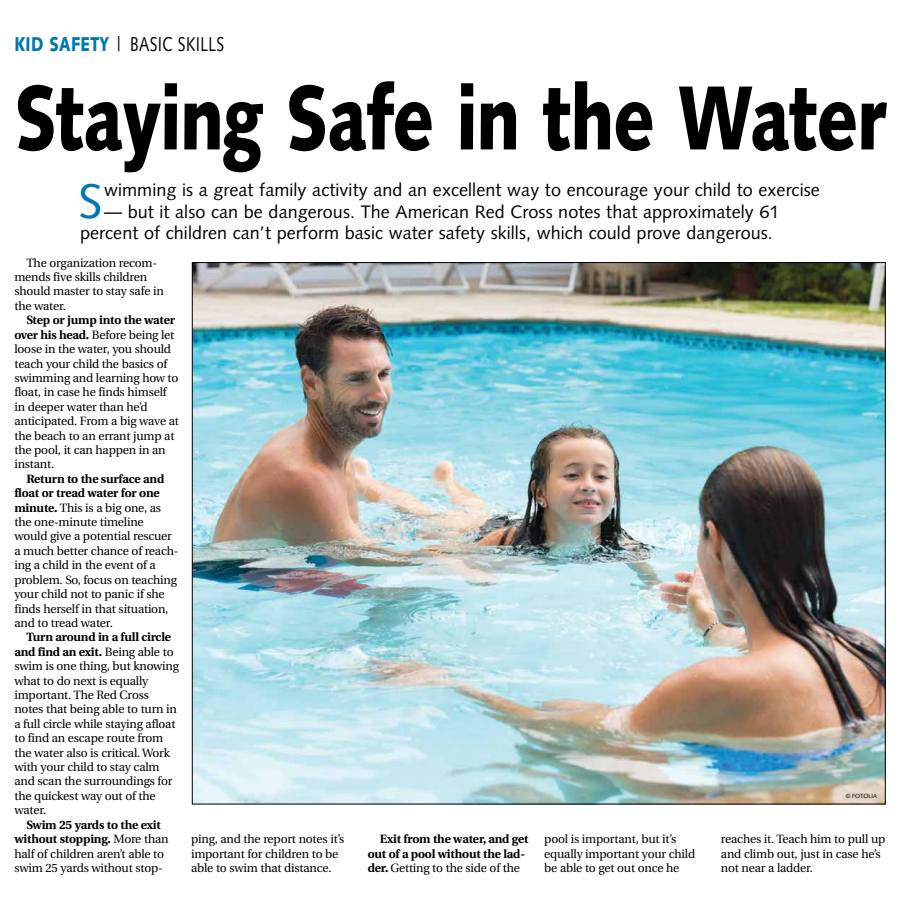
<style>
.page{position:relative;width:900px;height:908px;background:#fff}
.page>*{position:absolute;margin:0;border:0;box-sizing:border-box;transform-origin:0 0}
.t1{font:900 90.8px "Syntax";letter-spacing:-.015em;color:#000;scale:.77 1}
.t2{font:48.6px "Syntax";color:#0077b1}
.t3{font:20px "Syntax";letter-spacing:.025em;color:#000;scale:.77 1}
.t4{font:18px/21.6px "Syntax";letter-spacing:.005em;color:#000}
.t5{font:12px/14.4px "Utopia";letter-spacing:-.015em;color:#000}
.t6{font:700 12px/14.4px "Utopia";letter-spacing:-.015em;color:#000}
.t7{font:6px "Syntax";color:#000}
.s1{font-weight:900;color:#0077b1}
.s2{font-weight:700}
.s3{font-weight:400}
</style>
<div class="page">
<img style="left:194px;top:264px;width:690px;height:538px">
<h3 class="t3" style="left:14px;top:32px;width:274px"><span class="s1">KID SAFETY</span> | BASIC SKILLS</h3>
<h1 class="t1" style="left:14px;top:64px;width:1133px">Staying Safe in the Water</h1>
<h2 class="t2" style="left:78px;top:172px;width:26px">S</h2>
<h3 class="t4" style="left:104px;top:179px;width:717px">wimming is a great family activity and an excellent way to encourage your child to exercise</h3>
<h3 class="t4" style="left:80px;top:200px;width:701px;text-indent:24px">— but it also can be dangerous. The American Red Cross notes that approximately 61 percent of children can’t perform basic water safety skills, which could prove dangerous.</h3>
<p class="t5" style="left:14px;top:255px;width:151px;text-indent:12px">The organization recom&shy;mends five skills children should master to stay safe in the water.</p>
<p class="t5" style="left:14px;top:313px;width:166px;text-indent:12px"><span class="s2">Step or jump into the water over his head.</span> Before being let loose in the water, you should teach your child the basics of swimming and learning how to float, in case he finds himself in deeper water than he’d anticipated. From a big wave at the beach to an errant jump at the pool, it can happen in an instant.</p>
<p class="t5" style="left:14px;top:471px;width:166px;text-indent:12px"><span class="s2">Return to the surface and float or tread water for one minute.</span> This is a big one, as the one-minute timeline would give a potential rescuer a much better chance of reach&shy;ing a child in the event of a problem. So, focus on teaching your child not to panic if she finds herself in that situation, and to tread water.</p>
<p class="t5" style="left:14px;top:630px;width:166px;text-indent:12px"><span class="s2">Turn around in a full circle and find an exit.</span> Being able to swim is one thing, but knowing what to do next is equally important. The Red Cross notes that being able to turn in a full circle while staying afloat to find an escape route from the water also is critical. Work with your child to stay calm and scan the surroundings for the quickest way out of the water.</p>
<p class="t5" style="left:14px;top:817px;width:156px;text-align:center"><span class="s2">Swim 25 yards to the exit without stopping.</span> More than half of children aren’t able to swim 25 yards without stop-</p>
<p class="t7" style="left:846px;top:792px;width:33px">© FOTOLIA</p>
<p class="t5" style="left:191px;top:831px;width:155px">ping, and the report notes it’s important for children to be able to swim that distance.</p>
<p class="t6" style="left:368px;top:831px;width:162px;text-indent:12px">Exit from the water, and get out of a pool without the lad&shy;der. <span class="s3">Getting to the side of the</span></p>
<p class="t5" style="left:544px;top:831px;width:152px">pool is important, but it’s equally important your child be able to get out once he</p>
<p class="t5" style="left:721px;top:831px;width:166px">reaches it. Teach him to pull up and climb out, just in case he’s not near a ladder.</p>
</div>
